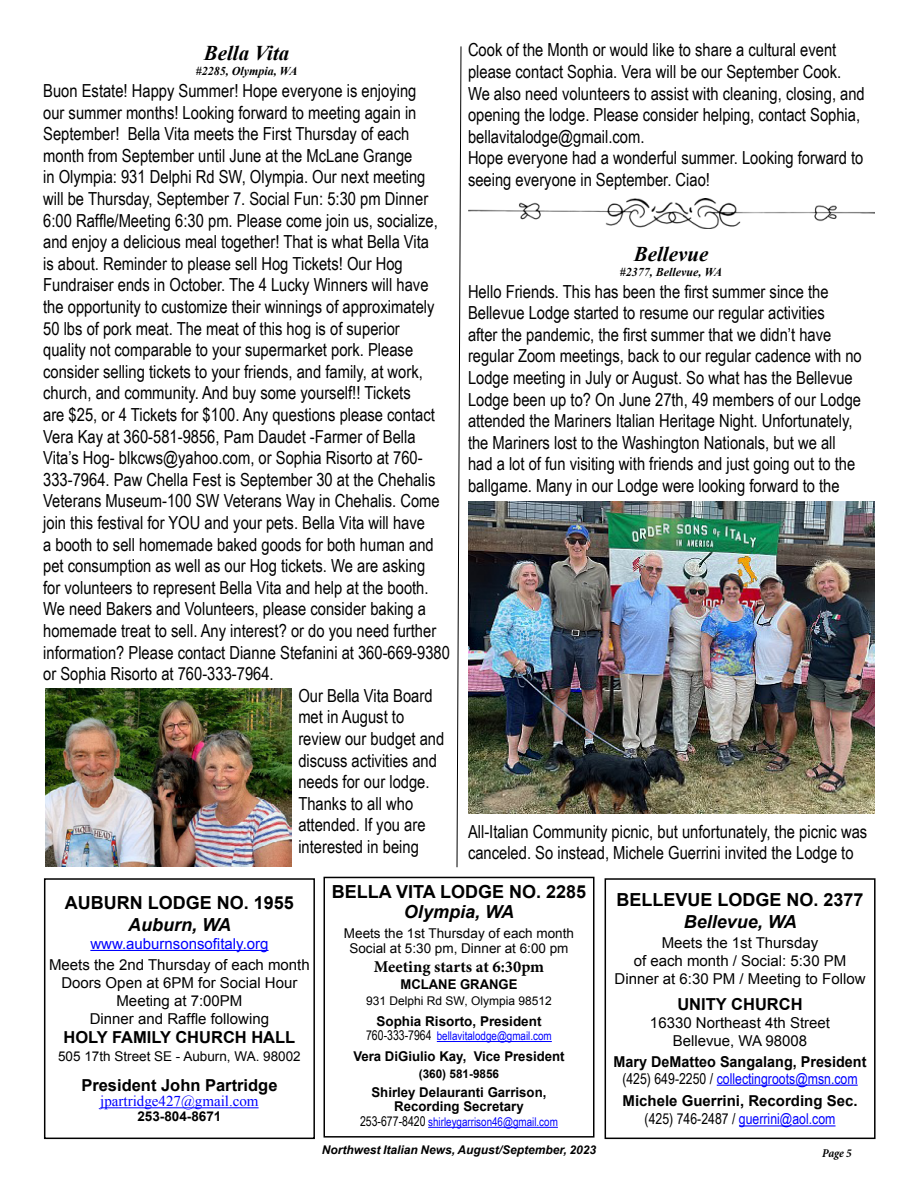
<style>
.page{position:relative;width:918px;height:1188px;background:#fff}
.page>*{position:absolute;margin:0;border:0;box-sizing:border-box;transform-origin:0 0}
.t1{font:italic 700 21px "Times New Roman";color:#000}
.t2{font:18px/21.6px "Arial Narrow";color:#000}
.t3{font:700 18px "Arial";color:#000}
.t4{font:italic 700 18px "Arial";color:#000}
.t5{font:700 16.5px "Arial";color:#000}
.t6{font:700 16.5px "Minion Pro";color:#000}
.t7{font:15px/18px "Arial";color:#000;text-align:center}
.t8{font:15px "Arial Narrow";color:#00f}
.t9{font:700 15px "Arial";color:#000;scale:.96 1}
.t10{font:700 15px "Arial";color:#000}
.t11{font:15px "Arial";color:#00f}
.t12{font:15px "Times New Roman";color:#00f}
.t13{font:700 13.5px/14.7px "Arial";color:#000;text-align:center}
.t14{font:13.5px/15px "Arial";color:#000;text-align:center}
.t15{font:12px "Arial Narrow";color:#00f}
.t16{font:italic 700 12px "Arial";color:#000}
.t17{font:italic 700 12px "Times New Roman";color:#000}
.t18{font:12px "Arial";color:#000}
.t19{font:700 12px "Arial";color:#000}
.t20{font:italic 700 condensed 12px "Minion Pro";color:#000}
.s1{font-size:13.5px;color:#000}
.s2{color:#000}
</style>
<div class="page">
<hr style="left:717px;top:1085px;width:141px;height:1px;background:#00f">
<hr style="left:739px;top:1125px;width:97px;height:1px;background:#00f">
<div style="left:605px;top:878px;width:271px;height:261px;border:2px solid #000"></div>
<hr style="left:437px;top:1041px;width:115px;height:1px;background:#00f">
<hr style="left:428px;top:1127px;width:130px;height:1px;background:#00f">
<div style="left:324px;top:877px;width:270px;height:261px;border:2px solid #000"></div>
<svg style="left:456px;top:46px;width:6px;height:822px"></svg>
<hr style="left:90px;top:950px;width:179px;height:1px;background:#00f">
<hr style="left:100px;top:1107px;width:159px;height:1px;background:#00f">
<div style="left:44px;top:878px;width:271px;height:261px;border:2px solid #000"></div>
<img style="left:45px;top:688px;width:247px;height:178px">
<img style="left:468px;top:501px;width:406px;height:313px">
<img style="left:468px;top:199px;width:407px;height:30px">
<p class="t1" style="left:204px;top:39px;width:87px">Bella Vita</p>
<p class="t17" style="left:196px;top:63px;width:103px">#2285, Olympia, WA</p>
<p class="t2" style="left:43px;top:79px;width:375px">Buon Estate! Happy Summer! Hope everyone is enjoying</p>
<p class="t2" style="left:43px;top:101px;width:375px">our summer months! Looking forward to meeting again in</p>
<p class="t2" style="left:43px;top:122px;width:368px">September! Bella Vita meets the First Thursday of each</p>
<p class="t2" style="left:43px;top:144px;width:371px">month from September until June at the McLane Grange</p>
<p class="t2" style="left:43px;top:166px;width:384px">in Olympia: 931 Delphi Rd SW, Olympia. Our next meeting</p>
<p class="t2" style="left:43px;top:187px;width:387px">will be Thursday, September 7. Social Fun: 5:30 pm Dinner</p>
<p class="t2" style="left:43px;top:209px;width:396px">6:00 Raffle/Meeting 6:30 pm. Please come join us, socialize,</p>
<p class="t2" style="left:43px;top:230px;width:387px">and enjoy a delicious meal together! That is what Bella Vita</p>
<p class="t2" style="left:43px;top:252px;width:361px">is about. Reminder to please sell Hog Tickets! Our Hog</p>
<p class="t2" style="left:43px;top:274px;width:387px">Fundraiser ends in October. The 4 Lucky Winners will have</p>
<p class="t2" style="left:43px;top:295px;width:393px">the opportunity to customize their winnings of approximately</p>
<p class="t2" style="left:43px;top:317px;width:358px">50 lbs of pork meat. The meat of this hog is of superior</p>
<p class="t2" style="left:43px;top:338px;width:372px">quality not comparable to your supermarket pork. Please</p>
<p class="t2" style="left:43px;top:360px;width:381px">consider selling tickets to your friends, and family, at work,</p>
<p class="t2" style="left:43px;top:382px;width:369px">church, and community. And buy some yourself!! Tickets</p>
<p class="t2" style="left:43px;top:403px;width:393px">are $25, or 4 Tickets for $100. Any questions please contact</p>
<p class="t2" style="left:43px;top:425px;width:374px">Vera Kay at 360-581-9856, Pam Daudet -Farmer of Bella</p>
<p class="t2" style="left:43px;top:446px;width:381px">Vita’s Hog- blkcws@yahoo.com, or Sophia Risorto at 760-</p>
<p class="t2" style="left:43px;top:468px;width:394px">333-7964. Paw Chella Fest is September 30 at the Chehalis</p>
<p class="t2" style="left:43px;top:490px;width:398px">Veterans Museum-100 SW Veterans Way in Chehalis. Come</p>
<p class="t2" style="left:43px;top:511px;width:383px">join this festival for YOU and your pets. Bella Vita will have</p>
<p class="t2" style="left:43px;top:533px;width:392px">a booth to sell homemade baked goods for both human and</p>
<p class="t2" style="left:43px;top:554px;width:384px">pet consumption as well as our Hog tickets. We are asking</p>
<p class="t2" style="left:43px;top:576px;width:387px">for volunteers to represent Bella Vita and help at the booth.</p>
<p class="t2" style="left:43px;top:598px;width:384px">We need Bakers and Volunteers, please consider baking a</p>
<p class="t2" style="left:43px;top:619px;width:395px">homemade treat to sell. Any interest? or do you need further</p>
<p class="t2" style="left:43px;top:641px;width:408px">information? Please contact Dianne Stefanini at 360-669-9380</p>
<p class="t2" style="left:43px;top:662px;width:232px">or Sophia Risorto at 760-333-7964.</p>
<p class="t2" style="left:298px;top:684px;width:136px">Our Bella Vita Board</p>
<p class="t2" style="left:298px;top:706px;width:107px">met in August to</p>
<p class="t2" style="left:298px;top:727px;width:148px">review our budget and</p>
<p class="t2" style="left:298px;top:749px;width:140px">discuss activities and</p>
<p class="t2" style="left:298px;top:770px;width:133px">needs for our lodge.</p>
<p class="t2" style="left:298px;top:792px;width:116px">Thanks to all who</p>
<p class="t2" style="left:298px;top:814px;width:129px">attended. If you are</p>
<p class="t2" style="left:298px;top:835px;width:122px">interested in being</p>
<p class="t2" style="left:468px;top:38px;width:398px">Cook of the Month or would like to share a cultural event please contact Sophia. Vera will be our September Cook.<br>We also need volunteers to assist with cleaning, closing, and opening the lodge. Please consider helping, contact Sophia, bellavitalodge@gmail.com.<br>Hope everyone had a wonderful summer. Looking forward to seeing everyone in September. Ciao!</p>
<p class="t1" style="left:634px;top:239px;width:76px">Bellevue</p>
<p class="t17" style="left:620px;top:264px;width:104px">#2377, Bellevue, WA</p>
<p class="t2" style="left:468px;top:280px;width:395px">Hello Friends. This has been the first summer since the Bellevue Lodge started to resume our regular activities<br>after the pandemic, the first summer that we didn’t have regular Zoom meetings, back to our regular cadence with no Lodge meeting in July or August. So what has the Bellevue Lodge been up to? On June 27th, 49 members of our Lodge attended the Mariners Italian Heritage Night. Unfortunately, the Mariners lost to the Washington Nationals, but we all had a lot of fun visiting with friends and just going out to the ballgame. Many in our Lodge were looking forward to the</p>
<p class="t2" style="left:468px;top:820px;width:401px">All-Italian Community picnic, but unfortunately, the picnic was canceled. So instead, Michele Guerrini invited the Lodge to</p>
<p class="t3" style="left:65px;top:891px;width:231px">AUBURN LODGE NO. 1955</p>
<p class="t4" style="left:128px;top:913px;width:104px">Auburn, WA</p>
<p class="t11" style="left:90px;top:934px;width:180px">www.auburnsonsofitaly.org</p>
<p class="t7" style="left:49px;top:956px;width:262px">Meets the 2nd Thursday of each month<br>Doors Open at 6PM for Social Hour<br>Meeting at 7:00PM<br>Dinner and Raffle following</p>
<p class="t5" style="left:63px;top:1027px;width:233px">HOLY FAMILY CHURCH HALL</p>
<p class="t14" style="left:58px;top:1049px;width:244px">505 17th Street SE - Auburn, WA. 98002</p>
<p class="t5" style="left:81px;top:1075px;width:198px">President John Partridge</p>
<p class="t12" style="left:100px;top:1091px;width:160px">jpartridge427@gmail.com</p>
<p class="t13" style="left:137px;top:1110px;width:86px">253-804-8671</p>
<p class="t3" style="left:332px;top:880px;width:256px">BELLA VITA LODGE NO. 2285</p>
<p class="t4" style="left:404px;top:900px;width:112px">Olympia, WA</p>
<p class="t14" style="left:344px;top:926px;width:232px">Meets the 1st Thursday of each month<br>Social at 5:30 pm, Dinner at 6:00 pm</p>
<p class="t6" style="left:374px;top:956px;width:172px">Meeting starts at 6:30pm</p>
<p class="t13" style="left:400px;top:977px;width:119px">MCLANE GRANGE</p>
<p class="t18" style="left:366px;top:993px;width:187px">931 Delphi Rd SW, Olympia 98512</p>
<p class="t13" style="left:376px;top:1014px;width:167px">Sophia Risorto, President</p>
<p class="t15" style="left:366px;top:1027px;width:187px"><span class="s1">760-333-7964</span> bellavitalodge@gmail.com</p>
<p class="t13" style="left:353px;top:1049px;width:213px">Vera DiGiulio Kay, Vice President</p>
<p class="t19" style="left:419px;top:1066px;width:82px">(360) 581-9856</p>
<p class="t13" style="left:372px;top:1085px;width:176px">Shirley Delauranti Garrison,<br>Recording Secretary</p>
<p class="t15" style="left:360px;top:1113px;width:199px"><span class="s1">253-677-8420</span> shirleygarrison46@gmail.com</p>
<p class="t3" style="left:617px;top:888px;width:249px">BELLEVUE LODGE NO. 2377</p>
<p class="t4" style="left:684px;top:910px;width:115px">Bellevue, WA</p>
<p class="t7" style="left:615px;top:934px;width:252px">Meets the 1st Thursday<br>of each month / Social: 5:30 PM<br>Dinner at 6:30 PM / Meeting to Follow</p>
<p class="t5" style="left:677px;top:993px;width:127px">UNITY CHURCH</p>
<p class="t7" style="left:650px;top:1014px;width:182px">16330 Northeast 4th Street<br>Bellevue, WA 98008</p>
<p class="t9" style="left:614px;top:1052px;width:265px">Mary DeMatteo Sangalang, President</p>
<p class="t8" style="left:622px;top:1067px;width:237px"><span class="s2">(425) 649-2250 /</span> collectingroots@msn.com</p>
<p class="t10" style="left:623px;top:1091px;width:237px">Michele Guerrini, Recording Sec.</p>
<p class="t8" style="left:645px;top:1108px;width:192px"><span class="s2">(425) 746-2487 /</span> guerrini@aol.com</p>
<p class="t16" style="left:322px;top:1142px;width:276px">Northwest Italian News, August/September, 2023</p>
<p class="t20" style="left:822px;top:1145px;width:31px">Page 5</p>
</div>
